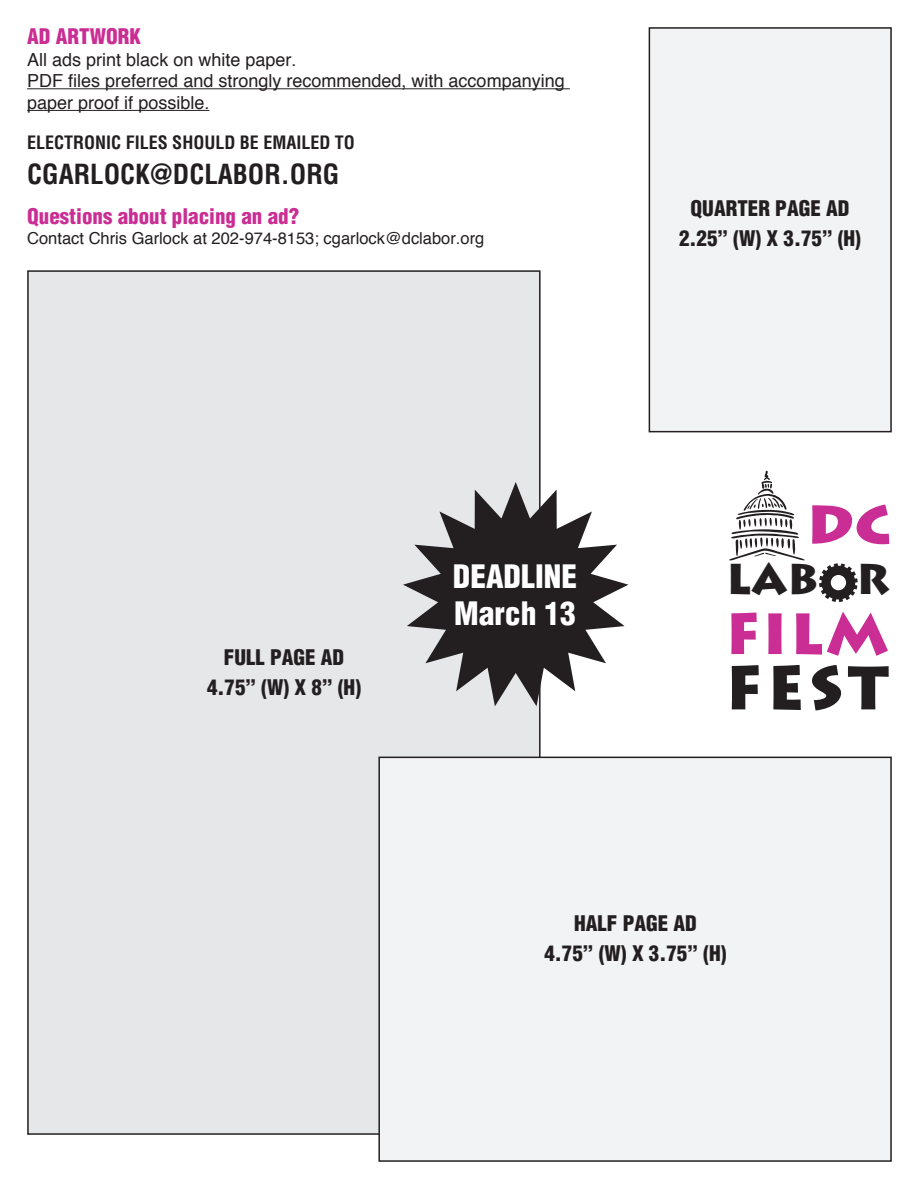
<style>
.page{position:relative;width:919px;height:1189px;background:#fff}
.page>*{position:absolute;margin:0;border:0;box-sizing:border-box;transform-origin:0 0}
.t1{font:900 63px "Lithos Pro";color:#ca2d93}
.t2{font:900 61.05px "Lithos Pro";color:#231f20}
.t3{font:900 57.3px "Lithos Pro";color:#ca2d93}
.t4{font:900 42.6px "Lithos Pro";color:#231f20}
.t5{font:900 condensed 31.5px/37.8px "Helvetica";color:#fff}
.t6{font:700 condensed 27px "Helvetica";color:#231f20}
.t7{font:900 condensed 21px/30px "Helvetica";color:#231f20;text-align:center}
.t8{font:900 condensed 21px "Helvetica";color:#ca2d93}
.t9{font:18px/21.6px "Helvetica";color:#231f20}
.t10{font:700 condensed 18px "Helvetica";color:#231f20}
.t11{font:16.5px "Helvetica";color:#231f20}
.s1{color:#fff}
</style>
<div class="page">
<div style="left:649px;top:28px;width:241px;height:403px;background:#f2f3f4"></div>
<div style="left:648px;top:27px;width:243px;height:405px;border:2px solid #231f20"></div>
<hr style="left:27px;top:88px;width:542px;height:1px;background:#231f20">
<hr style="left:27px;top:110px;width:182px;height:1px;background:#231f20">
<div style="left:28px;top:271px;width:511px;height:862px;background:#e6e7e9"></div>
<div style="left:379px;top:757px;width:511px;height:403px;background:#f2f3f4"></div>
<div style="left:378px;top:756px;width:513px;height:405px;border:2px solid #231f20"></div>
<svg style="left:403px;top:482px;width:225px;height:224px;fill:#231f20"></svg>
<svg style="left:819px;top:563px;width:38px;height:39px"></svg>
<div style="left:830px;top:575px;width:15px;height:15px;background:#fff;border-radius:50%"></div>
<svg style="left:729px;top:470px;width:75px;height:90px"></svg>
<p class="t8" style="left:27px;top:23px;width:115px">AD ARTWORK</p>
<p class="t9" style="left:27px;top:48px;width:539px">All ads print black on white paper.<br>PDF files preferred and strongly recommended, with accompanying paper proof if possible.</p>
<p class="t10" style="left:27px;top:131px;width:58px">ELECTRON</p>
<p class="t10" style="left:106px;top:131px;width:44px">IC FILES</p>
<p class="t10" style="left:172px;top:131px;width:12px">SHOULD</p>
<p class="t10" style="left:240px;top:131px;width:72px">BE EMAILED</p>
<p class="t10" style="left:335px;top:131px;width:19px">TO</p>
<h3 class="t6" style="left:27px;top:158px;width:63px">CGARLOCK</h3>
<h3 class="t6" style="left:150px;top:158px;width:156px">@DCLABOR .ORG</h3>
<p class="t8" style="left:27px;top:203px;width:273px">QUESTIONS ABOUT PLACING AN AD?</p>
<p class="t11" style="left:27px;top:228px;width:458px">Contact Chris Garlock at 202-974-8153; cgarlock@dclabor.org</p>
<p class="t7" style="left:679px;top:192px;width:184px">QUARTER PAGE AD<br>2.25” (W) X 3.75” (H)</p>
<h1 class="t1" style="left:806px;top:482px;width:87px">dc</h1>
<p class="t7" style="left:207px;top:641px;width:156px">FULL PAGE AD<br>4.75” (W) X 8” (H)</p>
<h3 class="t5" style="left:454px;top:556px;width:123px;text-indent:67px">LINE<br>MARCH 13</h3>
<h3 class="t4" style="left:726px;top:553px;width:165px">LAB<span class="s1">O</span>R</h3>
<h3 class="t5" style="left:453px;top:556px;width:18px">DEAD</h3>
<h3 class="t3" style="left:725px;top:598px;width:165px">FILM</h3>
<h2 class="t2" style="left:725px;top:650px;width:164px">FEST</h2>
<p class="t7" style="left:544px;top:907px;width:184px">HALF PAGE AD<br>4.75” (W) X 3.75” (H)</p>
</div>
